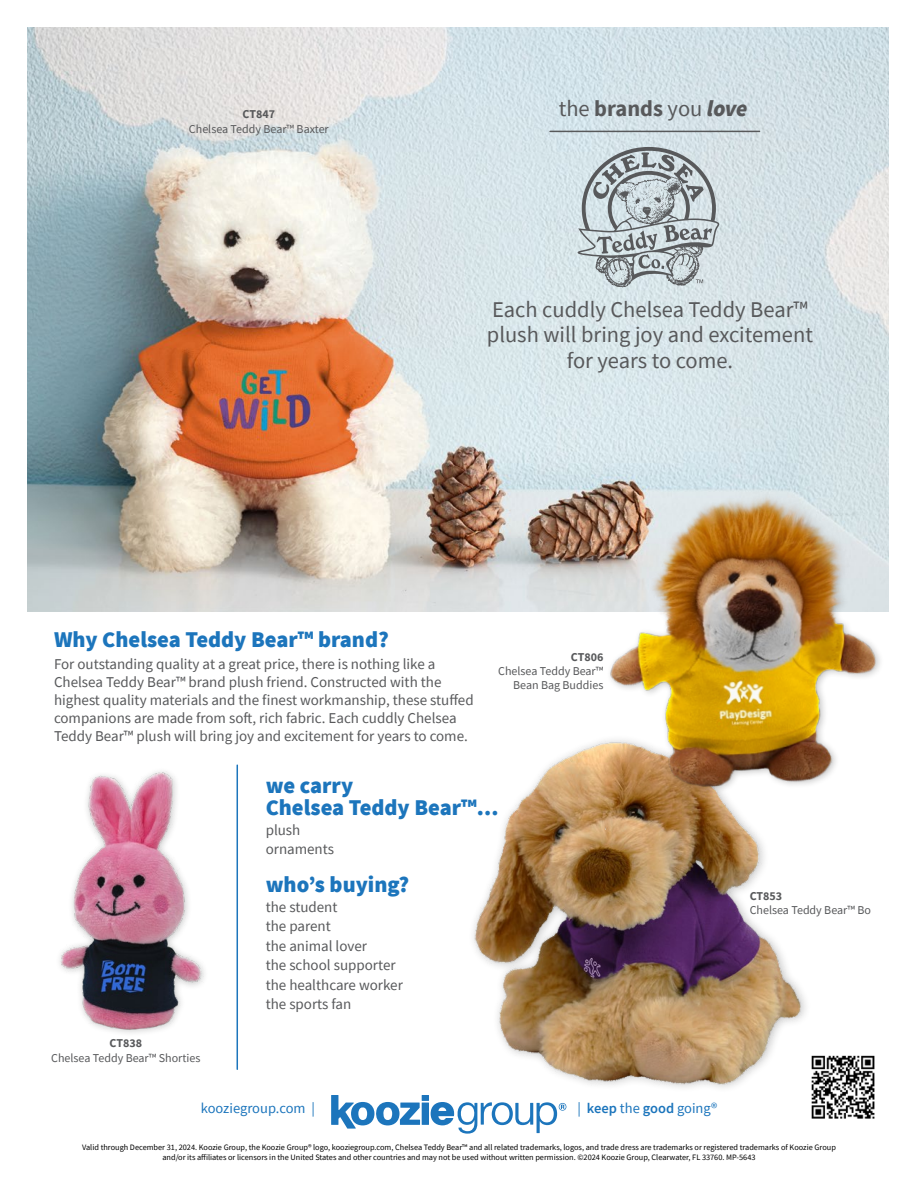
<style>
.page{position:relative;width:918px;height:1188px;background:#fff}
.page>*{position:absolute;margin:0;border:0;box-sizing:border-box;transform-origin:0 0}
.t1{font:22.5px/25.5px "Source Sans Pro";color:#58595b;text-align:center}
.t2{font:900 22.5px/22.5px "Source Sans Pro";color:#1c75bc}
.t3{font:15px/19.5px "Source Sans Pro";color:#58595b}
.t4{font:14.55px "Source Sans Pro";color:#1c75bc}
.t5{font:12px/14.2px "Source Sans Pro";color:#58595b;text-align:right}
.t6{font:700 12px "Source Sans Pro";color:#58595b}
.t7{font:8.25px/9.9px "Source Sans Pro";color:#000;text-align:center}
.s1{font-weight:700}
.s2{font-weight:900;font-style:italic}
.s3{font-weight:600}
</style>
<div class="page">
<img style="left:27px;top:27px;width:862px;height:584px">
<hr style="left:550px;top:131px;width:210px;height:1px;background:#58595b">
<svg style="left:578px;top:147px;width:142px;height:140px;background:#b2bcc0"></svg>
<div style="left:422px;top:1103px;width:7px;height:22px;background:#1c75bc"></div>
<div style="left:422px;top:1095px;width:7px;height:6px;background:#1c75bc"></div>
<svg style="left:331px;top:1095px;width:89px;height:34px"></svg>
<svg style="left:431px;top:1102px;width:135px;height:32px"></svg>
<img style="left:811px;top:1055px;width:64px;height:64px">
<img style="left:59px;top:771px;width:145px;height:261px">
<hr style="left:237px;top:765px;width:1px;height:304px;background:#1c75bc">
<img style="left:453px;top:745px;width:369px;height:360px">
<img style="left:590px;top:480px;width:299px;height:350px">
<p class="t6" style="left:243px;top:106px;width:34px">CT847</p>
<p class="t5" style="left:189px;top:121px;width:141px">Chelsea Teddy Bear™ Baxter</p>
<h1 class="t1" style="left:559px;top:96px;width:190px">the <span class="s1">brands</span> you <span class="s2">love</span></h1>
<h1 class="t1" style="left:487px;top:296px;width:328px">Each cuddly Chelsea Teddy Bear™ plush will bring joy and excitement for years to come.</h1>
<h1 class="t2" style="left:54px;top:628px;width:336px">Why Chelsea Teddy Bear™ brand?</h1>
<p class="t3" style="left:54px;top:655px;width:421px;line-height:18px">For outstanding quality at a great price, there is nothing like a Chelsea Teddy Bear™ brand plush friend. Constructed with the highest quality materials and the finest workmanship, these stuffed companions are made from soft, rich fabric. Each cuddly Chelsea Teddy Bear™ plush will bring joy and excitement for years to come.</p>
<h1 class="t2" style="left:266px;top:774px;width:234px">we carry<br>Chelsea Teddy Bear™...</h1>
<p class="t3" style="left:266px;top:820px;width:70px">plush ornaments</p>
<h1 class="t2" style="left:266px;top:873px;width:145px">who’s buying?</h1>
<p class="t3" style="left:266px;top:897px;width:139px">the student<br>the parent<br>the animal lover<br>the school supporter the healthcare worker the sports fan</p>
<p class="t6" style="left:571px;top:649px;width:34px">CT806</p>
<p class="t5" style="left:498px;top:664px;width:107px">Chelsea Teddy Bear™<br>Bean Bag Buddies</p>
<p class="t6" style="left:110px;top:1035px;width:34px">CT838</p>
<p class="t5" style="left:51px;top:1050px;width:151px">Chelsea Teddy Bear™ Shorties</p>
<p class="t4" style="left:201px;top:1099px;width:116px">kooziegroup.com |</p>
<p class="t4" style="left:578px;top:1099px;width:141px">| <span class="s3">keep</span> the <span class="s3">good</span> going®</p>
<p class="t6" style="left:750px;top:888px;width:34px">CT853</p>
<p class="t5" style="left:750px;top:903px;width:123px">Chelsea Teddy Bear™ Bo</p>
<p class="t7" style="left:82px;top:1142px;width:755px">Valid through December 31, 2024. Koozie Group, the Koozie Group® logo, kooziegroup.com, Chelsea Teddy Bear™ and all related trademarks, logos, and trade dress are trademarks or registered trademarks of Koozie Group and/or its affiliates or licensors in the United States and other countries and may not be used without written permission. ©2024 Koozie Group, Clearwater, FL 33760. MP-5643</p>
</div>
